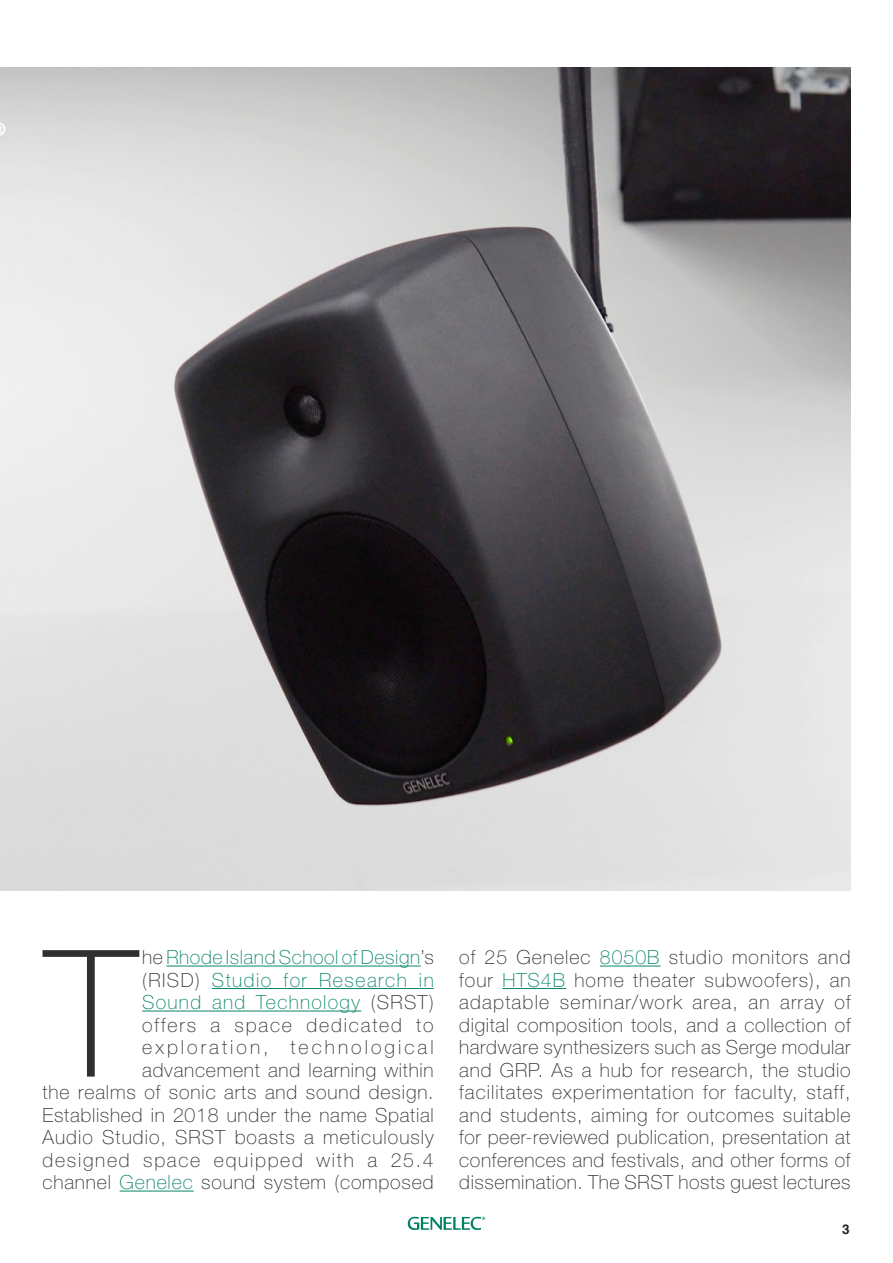
<style>
.page{position:relative;width:893px;height:1263px;background:#fff}
.page>*{position:absolute;margin:0;border:0;box-sizing:border-box;transform-origin:0 0}
.Paragraph_Style_1{font:100 177px "Helvetica Neue LT Std";color:#312f30}
.Paragraph_Style_1-2{font:100 19.5px/22.5px "Helvetica Neue LT Std";letter-spacing:.045em;color:#312f30;text-align:right}
.t1{font:700 13.5px "Helvetica LT Std";color:#231f20}
.s1{color:#098569}
</style>
<div class="page">
<hr style="left:166px;top:965px;width:255px;height:1px;background:#098569">
<hr style="left:212px;top:988px;width:222px;height:1px;background:#098569">
<hr style="left:142px;top:1010px;width:219px;height:1px;background:#098569">
<hr style="left:120px;top:1190px;width:74px;height:1px;background:#098569">
<hr style="left:600px;top:965px;width:61px;height:1px;background:#098569">
<hr style="left:502px;top:988px;width:64px;height:1px;background:#098569">
<img style="left:0;top:68px;width:850px;height:823px">
<svg style="left:408px;top:1217px;width:77px;height:13px"></svg>
<p class="Paragraph_Style_1-2" style="left:43px;top:946px;width:393px">he <span class="s1">Rhode Island School of Design</span>’s<br>(RISD) <span class="s1">Studio for Research in<br>Sound and Technology</span> (SRST)<br>offers a space dedicated to exploration, technological advancement and learning within<br>the realms of sonic arts and sound design.<br>Established in 2018 under the name Spatial Audio Studio, SRST boasts a meticulously designed space equipped with a 25.4 channel <span class="s1">Genelec</span> sound system (composed</p>
<p class="Paragraph_Style_1-2" style="left:459px;top:946px;width:393px;text-align:justify">of 25 Genelec <span class="s1">8050B</span> studio monitors and four <span class="s1">HTS4B</span> home theater subwoofers), an adaptable seminar/work area, an array of digital composition tools, and a collection of hardware synthesizers such as Serge modular and GRP. As a hub for research, the studio facilitates experimentation for faculty, staff, and students, aiming for outcomes suitable for peer-reviewed publication, presentation at conferences and festivals, and other forms of dissemination. The SRST hosts guest lectures</p>
<p class="t1" style="left:842px;top:1221px;width:9px">3</p>
<p class="Paragraph_Style_1" style="left:45px;top:912px;width:93px">T</p>
</div>
